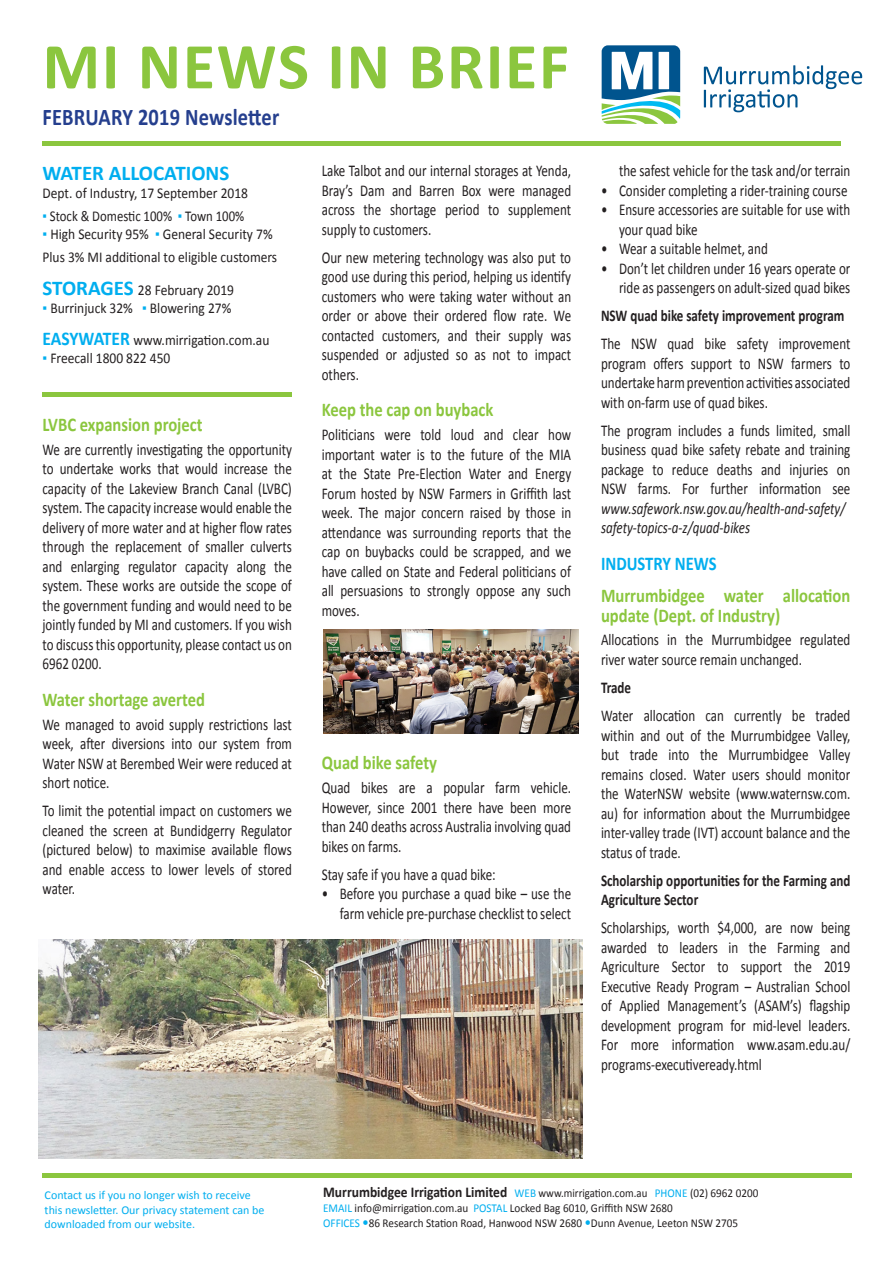
<style>
.page{position:relative;width:893px;height:1263px;background:#fff}
.page>*{position:absolute;margin:0;border:0;box-sizing:border-box;transform-origin:0 0}
.t1{font:700 66px "Calibri";letter-spacing:.025em;color:#8bc63e}
.Sub_headings{font:700 24px "Calibri";letter-spacing:.01em;color:#253f8e;scale:.85 1}
.t2{font:700 21px "Calibri";color:#00aeef}
.Sub_headings-2{font:700 19.5px/19.5px "Calibri";color:#8bc63e;scale:.85 1}
.Sub_headings-3{font:700 19.5px "Calibri";color:#00aeef;scale:.85 1}
.Calibri_size_12{font:16.5px/19.5px "Calibri";color:#231f20;text-align:justify;scale:.79 1}
.Sub_headings-4{font:16.5px/19.5px "Calibri";color:#231f20;text-align:justify;scale:.79 1}
.Calibri_size_12-2{font:700 16.5px/19.5px "Calibri";color:#231f20;scale:.79 1}
.Calibri_size_11_no_s{font:15px "Calibri";color:#231f20;scale:.9 1}
.Sub_headings-5{font:15px "Calibri";color:#231f20;scale:.85 1}
.Calibri_size_11_no_s-2{font:12px/15px "Calibri";color:#231f20;scale:.9 1}
.t3{font:12px/14.4px "Calibri";color:#00aeef}
.Calibri_size_11_no_s-3{font:12px "Calibri";color:#231f20;scale:.93 1}
.s1{font-weight:700;color:#00aeef}
.s2{font-weight:700;font-size:21px;color:#00aeef}
.s3{font-weight:700;font-size:19.5px;color:#00aeef}
.s4{font-style:italic}
.s5{font-weight:700;font-size:15px}
.s6{color:#00aeef}
</style>
<div class="page">
<div style="left:43px;top:141px;width:797px;height:5px;background:#8bc63e"></div>
<div style="left:42px;top:1173px;width:809px;height:5px;background:#8bc63e"></div>
<svg style="left:599px;top:43px;width:84px;height:84px"></svg>
<svg style="left:602px;top:45px;width:78px;height:79px"></svg>
<svg style="left:704px;top:65px;width:158px;height:47px"></svg>
<div style="left:43px;top:392px;width:249px;height:5px;background:#8bc63e"></div>
<img style="left:323px;top:629px;width:255px;height:104px">
<img style="left:39px;top:940px;width:544px;height:219px">
<p class="t1" style="left:43px;top:20px;width:528px">MI NEWS IN BRIEF</p>
<p class="Sub_headings" style="left:43px;top:100px;width:280px">FEBRUARY 2019 Newsletter</p>
<p class="t2" style="left:43px;top:158px;width:188px">WATER ALLOCATIONS</p>
<p class="Calibri_size_11_no_s" style="left:43px;top:182px;width:230px">Dept. of Industry, 17 September 2018</p>
<p class="Sub_headings-5" style="left:43px;top:206px;width:239px"><span class="s1">▪</span> Stock &amp; Domestic 100% <span class="s1">▪</span> Town 100%</p>
<p class="Calibri_size_11_no_s" style="left:43px;top:224px;width:257px"><span class="s1">▪</span> High Security 95% <span class="s1">▪</span> General Security 7%</p>
<p class="Calibri_size_11_no_s" style="left:43px;top:246px;width:262px">Plus 3% MI additional to eligible customers</p>
<p class="Calibri_size_11_no_s" style="left:43px;top:280px;width:214px"><span class="s2">STORAGES</span> 28 February 2019</p>
<p class="Calibri_size_11_no_s" style="left:43px;top:298px;width:211px"><span class="s1">▪</span> Burrinjuck 32% <span class="s1">▪</span> Blowering 27%</p>
<p class="Calibri_size_11_no_s" style="left:43px;top:330px;width:254px"><span class="s3">EASYWATER</span> www.mirrigation.com.au</p>
<p class="Calibri_size_11_no_s" style="left:43px;top:348px;width:144px"><span class="s1">▪</span> Freecall 1800 822 450</p>
<p class="Sub_headings-2" style="left:43px;top:414px;width:190px">LVBC expansion project</p>
<p class="Calibri_size_12" style="left:43px;top:439px;width:317px">We are currently investigating the opportunity to undertake works that would increase the capacity of the Lakeview Branch Canal (LVBC) system. The capacity increase would enable the delivery of more water and at higher flow rates through the replacement of smaller culverts and enlarging regulator capacity along the system. These works are outside the scope of the government funding and would need to be jointly funded by MI and customers. If you wish to discuss this opportunity, please contact us on 6962 0200.</p>
<p class="Sub_headings-2" style="left:43px;top:689px;width:193px">Water shortage averted</p>
<p class="Sub_headings-4" style="left:43px;top:714px;width:317px">We managed to avoid supply restrictions last week, after diversions into our system from Water NSW at Berembed Weir were reduced at short notice.</p>
<p class="Calibri_size_12" style="left:43px;top:800px;width:317px">To limit the potential impact on customers we cleaned the screen at Bundidgerry Regulator (pictured below) to maximise available flows and enable access to lower levels of stored water.</p>
<p class="Calibri_size_12" style="left:322px;top:161px;width:317px">Lake Talbot and our internal storages at Yenda, Bray’s Dam and Barren Box were managed across the shortage period to supplement supply to customers.</p>
<p class="Calibri_size_12" style="left:322px;top:247px;width:317px">Our new metering technology was also put to good use during this period, helping us identify customers who were taking water without an order or above their ordered flow rate. We contacted customers, and their supply was suspended or adjusted so as not to impact others.</p>
<p class="Sub_headings-2" style="left:322px;top:399px;width:203px">Keep the cap on buyback</p>
<p class="Calibri_size_12" style="left:322px;top:424px;width:317px">Politicians were told loud and clear how important water is to the future of the MIA at the State Pre-Election Water and Energy Forum hosted by NSW Farmers in Griffith last week. The major concern raised by those in attendance was surrounding reports that the cap on buybacks could be scrapped, and we have called on State and Federal politicians of all persuasions to strongly oppose any such moves.</p>
<p class="Sub_headings-2" style="left:322px;top:752px;width:137px">Quad bike safety</p>
<p class="Calibri_size_12" style="left:322px;top:777px;width:317px">Quad bikes are a popular farm vehicle.<br>However, since 2001 there have been more than 240 deaths across Australia involving quad bikes on farms.</p>
<p class="Calibri_size_12" style="left:322px;top:864px;width:222px">Stay safe if you have a quad bike:</p>
<p class="Calibri_size_12" style="left:322px;top:883px;width:317px;text-align:right">• Before you purchase a quad bike – use the farm vehicle pre-purchase checklist to select</p>
<p class="Calibri_size_12" style="left:619px;top:161px;width:294px">the safest vehicle for the task and/or terrain</p>
<p class="Calibri_size_12" style="left:601px;top:180px;width:314px">• Consider completing a rider-training course</p>
<p class="Calibri_size_12" style="left:619px;top:200px;width:294px;text-indent:-18px">• Ensure accessories are suitable for use with your quad bike</p>
<p class="Calibri_size_12" style="left:601px;top:239px;width:213px">• Wear a suitable helmet, and</p>
<p class="Calibri_size_12" style="left:601px;top:258px;width:317px;text-align:right">• Don’t let children under 16 years operate or ride as passengers on adult-sized quad bikes</p>
<p class="Calibri_size_12-2" style="left:601px;top:306px;width:310px">NSW quad bike safety improvement program</p>
<p class="Calibri_size_12" style="left:601px;top:334px;width:317px">The NSW quad bike safety improvement program offers support to NSW farmers to undertake harm prevention activities associated with on-farm use of quad bikes.</p>
<p class="Calibri_size_12" style="left:601px;top:420px;width:317px;text-align:left">The program includes a funds limited, small business quad bike safety rebate and training package to reduce deaths and injuries on NSW farms. For further information see <span class="s4">www.safework.nsw.gov.au/health-and-safety/ safety-topics-a-z/quad-bikes</span></p>
<p class="Sub_headings-3" style="left:601px;top:550px;width:138px">INDUSTRY NEWS</p>
<p class="Sub_headings-2" style="left:601px;top:585px;width:295px">Murrumbidgee water allocation update (Dept. of Industry)</p>
<p class="Calibri_size_12" style="left:601px;top:630px;width:317px">Allocations in the Murrumbidgee regulated river water source remain unchanged.</p>
<p class="Calibri_size_12-2" style="left:601px;top:677px;width:40px">Trade</p>
<p class="Calibri_size_12" style="left:601px;top:705px;width:317px">Water allocation can currently be traded within and out of the Murrumbidgee Valley, but trade into the Murrumbidgee Valley remains closed. Water users should monitor the WaterNSW website (www.waternsw.com. au) for information about the Murrumbidgee inter-valley trade (IVT) account balance and the status of trade.</p>
<p class="Calibri_size_12-2" style="left:601px;top:870px;width:317px">Scholarship opportunities for the Farming and<br>Agriculture Sector</p>
<p class="Calibri_size_12" style="left:601px;top:917px;width:317px">Scholarships, worth $4,000, are now being awarded to leaders in the Farming and Agriculture Sector to support the 2019<br>Executive Ready Program – Australian School of Applied Management’s (ASAM’s) flagship development program for mid-level leaders.<br>For more information www.asam.edu.au/ programs-executiveready.html</p>
<p class="t3" style="left:45px;top:1188px;width:221px">Contact us if you no longer wish to receive this newsletter. Our privacy statement can be downloaded from our website.</p>
<p class="Calibri_size_11_no_s-2" style="left:323px;top:1185px;width:485px"><span class="s5">Murrumbidgee Irrigation Limited</span> <span class="s6">WEB</span> www.mirrigation.com.au <span class="s6">PHONE</span> (02) 6962 0200<br><span class="s6">EMAIL</span> info@mirrigation.com.au <span class="s6">POSTAL</span> Locked Bag 6010, Griffith NSW 2680</p>
<p class="Calibri_size_11_no_s-3" style="left:323px;top:1214px;width:448px"><span class="s6">OFFICES</span> 86 Research Station Road, Hanwood NSW 2680 Dunn Avenue, Leeton NSW 2705</p>
</div>
